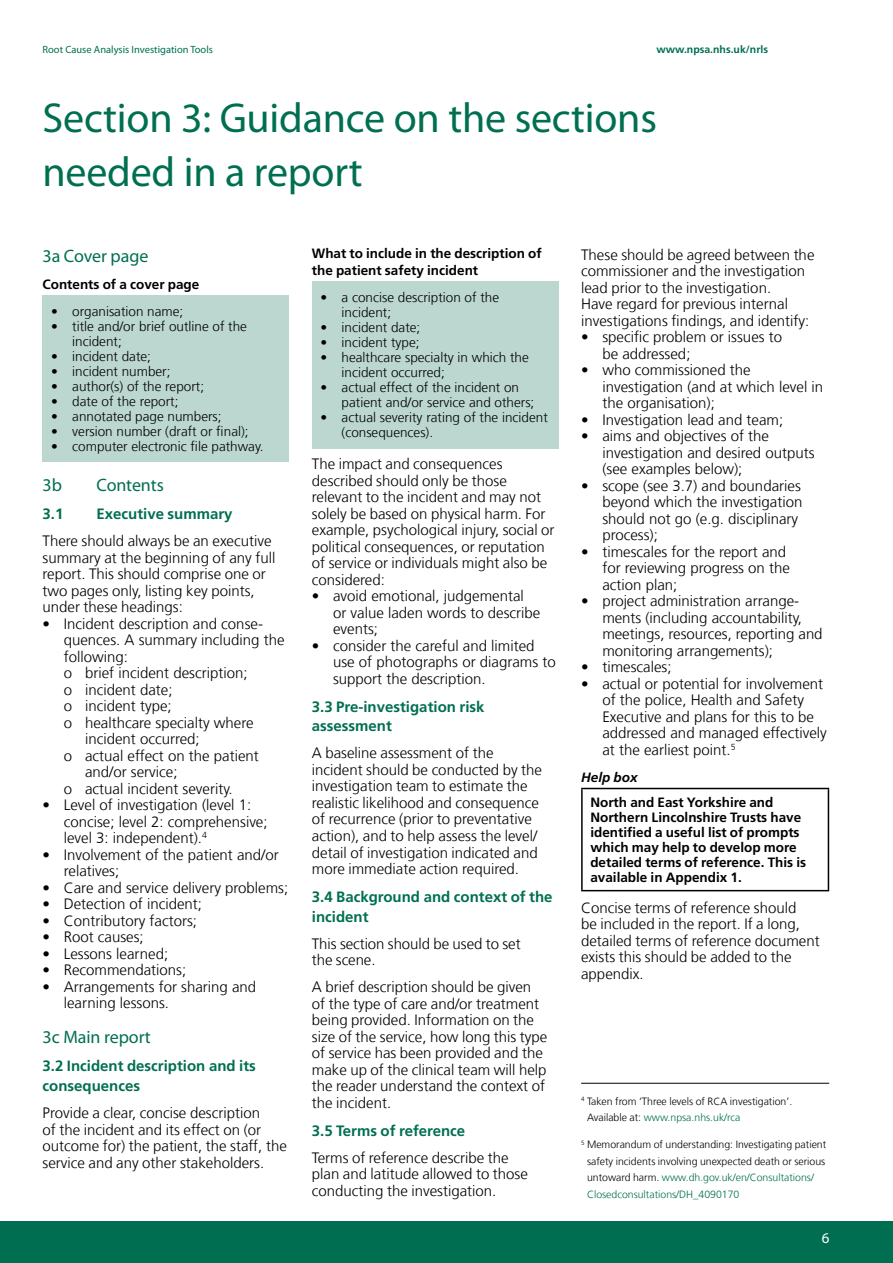
<style>
.page{position:relative;width:893px;height:1263px;background:#fff}
.page>*{position:absolute;margin:0;border:0;box-sizing:border-box;transform-origin:0 0}
.t1{font:42px/54px "Myriad Pro";letter-spacing:-.005em;color:#006f51}
.t2{font:18px "Myriad Pro";letter-spacing:-.005em;color:#006f51}
.t3{font:300 15px/16.5px "Frutiger LT Com";color:#000}
.t4{font:700 15px/19.5px "Frutiger LT Com";color:#006f51}
.t5{font:15px "Myriad Pro";color:#fff}
.t6{font:300 13.5px/15px "Frutiger LT Com";color:#000}
.t7{font:700 13.5px/15px "Frutiger LT Com";color:#000}
.t8{font:italic 700 13.5px "Frutiger LT Com";color:#000}
.t9{font:300 10.5px/16.5px "Frutiger LT Com";color:#000}
.t10{font:10.5px "Myriad Pro";color:#006f51}
.t11{font:700 10.5px "Frutiger LT Com";color:#006f51}
.s1{color:#006f51}
</style>
<div class="page">
<div style="left:0;top:1221px;width:893px;height:42px;background:#006f51"></div>
<div style="left:43px;top:295px;width:246px;height:167px;background:#bbd7cf"></div>
<div style="left:312px;top:281px;width:246px;height:167px;background:#bbd7cf"></div>
<hr style="left:581px;top:1083px;width:248px;height:1px;background:#000">
<hr style="left:581px;top:788px;width:248px;height:1px;background:#000">
<hr style="left:581px;top:789px;width:2px;height:101px;background:#000">
<hr style="left:828px;top:789px;width:1px;height:101px;background:#000">
<hr style="left:581px;top:890px;width:248px;height:1px;background:#000">
<p class="t10" style="left:43px;top:43px;width:172px">Root Cause Analysis Investigation Tools</p>
<p class="t11" style="left:657px;top:43px;width:113px">www.npsa.nhs.uk/nrls</p>
<h1 class="t1" style="left:43px;top:90px;width:616px">Section 3: Guidance on the sections needed in a report</h1>
<p class="t2" style="left:43px;top:245px;width:107px">3a Cover page</p>
<p class="t7" style="left:43px;top:277px;width:158px">Contents of a cover page</p>
<p class="t6" style="left:51px;top:304px;width:134px">• organisation name;</p>
<p class="t6" style="left:72px;top:319px;width:176px;text-indent:-21px">• title and/or brief outline of the incident;</p>
<p class="t6" style="left:51px;top:349px;width:102px">• incident date;</p>
<p class="t6" style="left:51px;top:364px;width:121px">• incident number;</p>
<p class="t6" style="left:51px;top:379px;width:155px">• author(s) of the report;</p>
<p class="t6" style="left:51px;top:394px;width:129px">• date of the report;</p>
<p class="t6" style="left:51px;top:409px;width:172px">• annotated page numbers;</p>
<p class="t6" style="left:51px;top:424px;width:199px">• version number (draft or final);</p>
<p class="t6" style="left:51px;top:439px;width:214px">• computer electronic file pathway.</p>
<p class="t2" style="left:43px;top:474px;width:21px">3b</p>
<p class="t2" style="left:97px;top:474px;width:69px">Contents</p>
<p class="t4" style="left:43px;top:504px;width:22px">3.1</p>
<p class="t4" style="left:97px;top:504px;width:138px">Executive summary</p>
<p class="t3" style="left:43px;top:533px;width:234px">There should always be an executive summary at the beginning of any full report. This should comprise one or two pages only, listing key points, under these headings:</p>
<p class="t3" style="left:43px;top:615px;width:222px">• Incident description and conse-</p>
<p class="t3" style="left:64px;top:632px;width:222px">quences. A summary including the</p>
<p class="t3" style="left:64px;top:648px;width:66px">following:</p>
<p class="t3" style="left:64px;top:665px;width:185px">o brief incident description;</p>
<p class="t3" style="left:64px;top:681px;width:110px">o incident date;</p>
<p class="t3" style="left:64px;top:698px;width:109px">o incident type;</p>
<p class="t3" style="left:64px;top:714px;width:191px">o healthcare specialty where</p>
<p class="t3" style="left:85px;top:731px;width:116px">incident occurred;</p>
<p class="t3" style="left:64px;top:747px;width:197px">o actual effect on the patient</p>
<p class="t3" style="left:85px;top:764px;width:94px">and/or service;</p>
<p class="t3" style="left:64px;top:780px;width:171px">o actual incident severity.</p>
<p class="t3" style="left:64px;top:797px;width:205px;text-indent:-21px">• Level of investigation (level 1: concise; level 2: comprehensive; level 3: independent).<sup>4</sup></p>
<p class="t3" style="left:64px;top:846px;width:217px;text-indent:-21px">• Involvement of the patient and/or relatives;</p>
<p class="t3" style="left:43px;top:879px;width:247px">• Care and service delivery problems;</p>
<p class="t3" style="left:43px;top:896px;width:161px">• Detection of incident;</p>
<p class="t3" style="left:43px;top:912px;width:156px">• Contributory factors;</p>
<p class="t3" style="left:43px;top:929px;width:103px">• Root causes;</p>
<p class="t3" style="left:43px;top:945px;width:127px">• Lessons learned;</p>
<p class="t3" style="left:43px;top:962px;width:145px">• Recommendations;</p>
<p class="t3" style="left:64px;top:978px;width:194px;text-indent:-21px">• Arrangements for sharing and learning lessons.</p>
<p class="t2" style="left:43px;top:1026px;width:110px">3c Main report</p>
<p class="t4" style="left:43px;top:1056px;width:215px">3.2 Incident description and its consequences</p>
<p class="t3" style="left:43px;top:1105px;width:246px">Provide a clear, concise description<br>of the incident and its effect on (or outcome for) the patient, the staff, the service and any other stakeholders.</p>
<p class="t7" style="left:312px;top:246px;width:231px;line-height:16.5px">What to include in the description of the patient safety incident</p>
<p class="t6" style="left:342px;top:290px;width:159px;text-indent:-21px">• a concise description of the incident;</p>
<p class="t6" style="left:320px;top:320px;width:102px">• incident date;</p>
<p class="t6" style="left:320px;top:335px;width:101px">• incident type;</p>
<p class="t6" style="left:342px;top:350px;width:189px;text-indent:-21px">• healthcare specialty in which the incident occurred;</p>
<p class="t6" style="left:342px;top:380px;width:194px;text-indent:-21px">• actual effect of the incident on patient and/or service and others;</p>
<p class="t6" style="left:342px;top:410px;width:208px;text-indent:-21px">• actual severity rating of the incident (consequences).</p>
<p class="t3" style="left:312px;top:456px;width:244px">The impact and consequences described should only be those relevant to the incident and may not solely be based on physical harm. For example, psychological injury, social or political consequences, or reputation of service or individuals might also be considered:</p>
<p class="t3" style="left:333px;top:588px;width:209px;text-indent:-21px">• avoid emotional, judgemental or value laden words to describe events;</p>
<p class="t3" style="left:333px;top:637px;width:224px;text-indent:-21px">• consider the careful and limited use of photographs or diagrams to support the description.</p>
<p class="t4" style="left:312px;top:697px;width:174px">3.3 Pre-investigation risk assessment</p>
<p class="t3" style="left:312px;top:745px;width:232px">A baseline assessment of the incident should be conducted by the investigation team to estimate the realistic likelihood and consequence of recurrence (prior to preventative action), and to help assess the level/ detail of investigation indicated and more immediate action required.</p>
<p class="t4" style="left:312px;top:887px;width:242px">3.4 Background and context of the incident</p>
<p class="t3" style="left:312px;top:935px;width:210px">This section should be used to set the scene.</p>
<p class="t3" style="left:312px;top:979px;width:237px">A brief description should be given of the type of care and/or treatment being provided. Information on the size of the service, how long this type of service has been provided and the make up of the clinical team will help the reader understand the context of the incident.</p>
<p class="t4" style="left:312px;top:1121px;width:155px">3.5 Terms of reference</p>
<p class="t3" style="left:312px;top:1149px;width:218px">Terms of reference describe the plan and latitude allowed to those conducting the investigation.</p>
<p class="t3" style="left:581px;top:246px;width:235px">These should be agreed between the commissioner and the investigation lead prior to the investigation.<br>Have regard for previous internal investigations findings, and identify:</p>
<p class="t3" style="left:602px;top:329px;width:181px;text-indent:-21px">• specific problem or issues to be addressed;</p>
<p class="t3" style="left:602px;top:362px;width:222px;text-indent:-21px">• who commissioned the investigation (and at which level in the organisation);</p>
<p class="t3" style="left:581px;top:411px;width:204px">• Investigation lead and team;</p>
<p class="t3" style="left:602px;top:428px;width:214px;text-indent:-21px">• aims and objectives of the investigation and desired outputs (see examples below);</p>
<p class="t3" style="left:602px;top:477px;width:202px;text-indent:-21px">• scope (see 3.7) and boundaries beyond which the investigation should not go (e.g. disciplinary process);</p>
<p class="t3" style="left:602px;top:543px;width:189px;text-indent:-21px">• timescales for the report and for reviewing progress on the action plan;</p>
<p class="t3" style="left:602px;top:593px;width:222px;text-indent:-21px">• project administration arrange&shy;ments (including accountability, meetings, resources, reporting and monitoring arrangements);</p>
<p class="t3" style="left:581px;top:659px;width:92px">• timescales;</p>
<p class="t3" style="left:602px;top:675px;width:226px;text-indent:-21px">• actual or potential for involvement of the police, Health and Safety<br>Executive and plans for this to be addressed and managed effectively at the earliest point.<sup>5</sup></p>
<p class="t8" style="left:581px;top:769px;width:58px">Help box</p>
<p class="t7" style="left:590px;top:795px;width:217px">North and East Yorkshire and<br>Northern Lincolnshire Trusts have identified a useful list of prompts which may help to develop more detailed terms of reference. This is available in Appendix 1.</p>
<p class="t3" style="left:581px;top:899px;width:240px">Concise terms of reference should<br>be included in the report. If a long, detailed terms of reference document exists this should be added to the appendix.</p>
<p class="t9" style="left:587px;top:1093px;width:207px;text-indent:-6px"><sup>4</sup> Taken from ‘Three levels of RCA investigation’.<br>Available at: <span class="s1">www.npsa.nhs.uk/rca</span></p>
<p class="t9" style="left:587px;top:1136px;width:241px;text-indent:-6px"><sup>5</sup> Memorandum of understanding: Investigating patient safety incidents involving unexpected death or serious untoward harm. <span class="s1">www.dh.gov.uk/en/Consultations/ Closedconsultations/DH_4090170</span></p>
<p class="t5" style="left:822px;top:1229px;width:9px">6</p>
</div>
